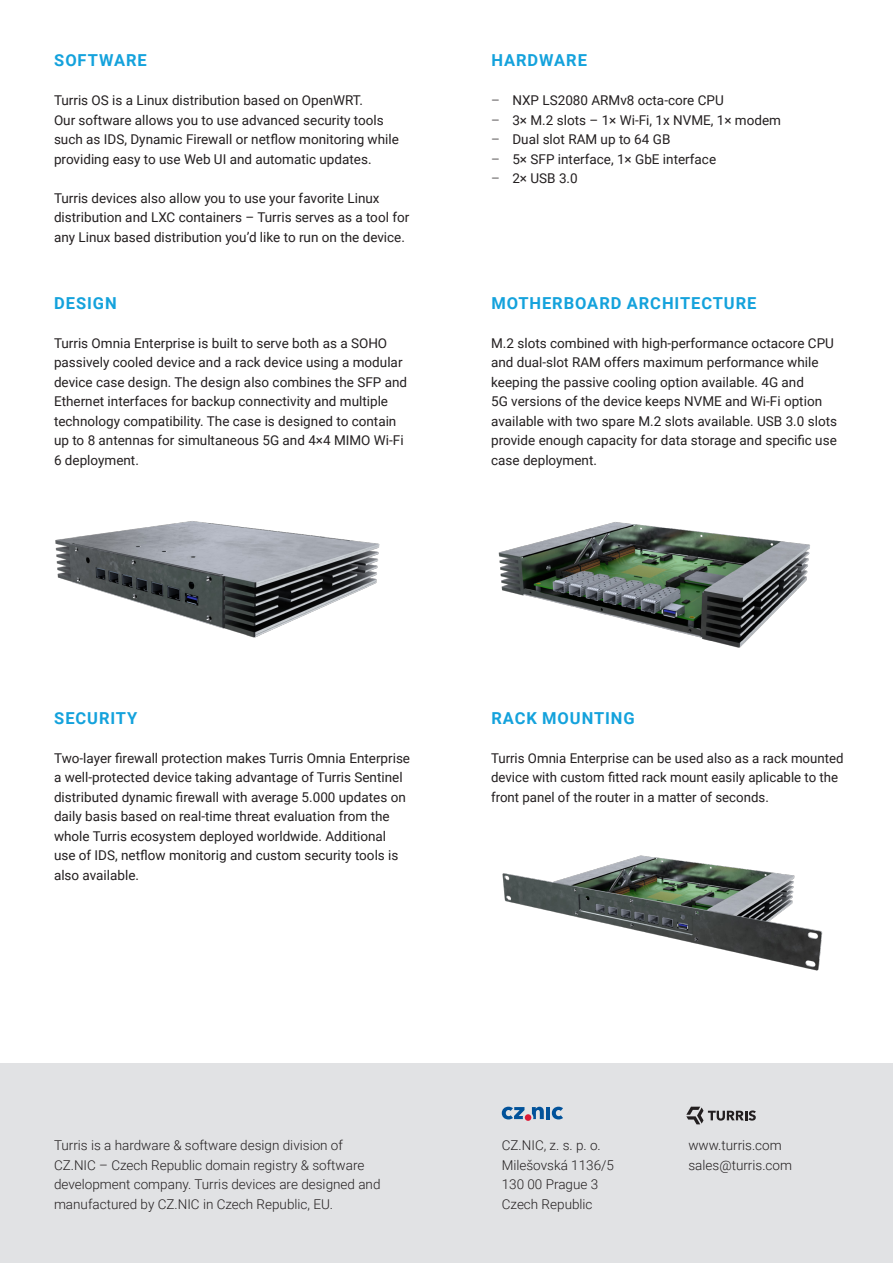
<style>
.page{position:relative;width:893px;height:1263px;background:#fff}
.page>*{position:absolute;margin:0;border:0;box-sizing:border-box;transform-origin:0 0}
.Text{font:700 16.5px "Roboto";letter-spacing:.055em;color:#14a2dc}
.Text-2{font:13.5px/19.5px "Roboto";color:#231f20}
.Text-3{font:300 13.5px/19.5px "Roboto";color:#231f20}
.s1{font-weight:300}
</style>
<div class="page">
<img style="left:502px;top:855px;width:321px;height:116px">
<div style="left:0;top:1063px;width:893px;height:200px;background:#e1e2e4"></div>
<svg style="left:686px;top:1107px;width:70px;height:17px"></svg>
<svg style="left:552px;top:1107px;width:11px;height:12px"></svg>
<hr style="left:546px;top:1107px;width:4px;height:12px;background:#01529a">
<svg style="left:532px;top:1107px;width:12px;height:12px"></svg>
<svg style="left:502px;top:1107px;width:22px;height:12px"></svg>
<div style="left:525px;top:1114px;width:6px;height:7px;background:#dc1a36;border-radius:50%"></div>
<img style="left:55px;top:521px;width:325px;height:117px">
<img style="left:498px;top:522px;width:312px;height:126px">
<p class="Text" style="left:54px;top:49px;width:94px">SOFTWARE</p>
<p class="Text-2" style="left:54px;top:90px;width:346px">Turris OS is a Linux distribution based on OpenWRT.<br>Our software allows you to use advanced security tools such as IDS, Dynamic Firewall or netflow monitoring while providing easy to use Web UI and automatic updates.</p>
<p class="Text-2" style="left:54px;top:188px;width:357px">Turris devices also allow you to use your favorite Linux distribution and LXC containers – Turris serves as a tool for any Linux based distribution you’d like to run on the device.</p>
<p class="Text" style="left:54px;top:291px;width:64px">DESIGN</p>
<p class="Text-2" style="left:54px;top:332px;width:355px">Turris Omnia Enterprise is built to serve both as a SOHO passively cooled device and a rack device using a modular device case design. The design also combines the SFP and Ethernet interfaces for backup connectivity and multiple technology compatibility. The case is designed to contain up to 8 antennas for simultaneous 5G and 4×4 MIMO Wi-Fi 6 deployment.</p>
<p class="Text" style="left:491px;top:49px;width:97px">HARDWARE</p>
<p class="Text-2" style="left:491px;top:90px;width:234px"><span class="s1">–</span> NXP LS2080 ARMv8 octa-core CPU</p>
<p class="Text-2" style="left:491px;top:110px;width:291px"><span class="s1">–</span> 3× M.2 slots – 1× Wi-Fi, 1x NVME, 1× modem</p>
<p class="Text-2" style="left:491px;top:129px;width:181px"><span class="s1">–</span> Dual slot RAM up to 64 GB</p>
<p class="Text-2" style="left:491px;top:149px;width:227px"><span class="s1">–</span> 5× SFP interface, 1× GbE interface</p>
<p class="Text-2" style="left:491px;top:168px;width:88px"><span class="s1">–</span> 2× USB 3.0</p>
<p class="Text" style="left:491px;top:291px;width:267px">MOTHERBOARD ARCHITECTURE</p>
<p class="Text-2" style="left:491px;top:332px;width:347px">M.2 slots combined with high-performance octacore CPU and dual-slot RAM offers maximum performance while keeping the passive cooling option available. 4G and<br>5G versions of the device keeps NVME and Wi-Fi option available with two spare M.2 slots available. USB 3.0 slots provide enough capacity for data storage and specific use case deployment.</p>
<p class="Text" style="left:54px;top:706px;width:85px">SECURITY</p>
<p class="Text-2" style="left:54px;top:748px;width:358px">Two-layer firewall protection makes Turris Omnia Enterprise a well-protected device taking advantage of Turris Sentinel distributed dynamic firewall with average 5.000 updates on daily basis based on real-time threat evaluation from the whole Turris ecosystem deployed worldwide. Additional use of IDS, netflow monitorig and custom security tools is also available.</p>
<p class="Text" style="left:491px;top:706px;width:145px">RACK MOUNTING</p>
<p class="Text-2" style="left:491px;top:748px;width:354px">Turris Omnia Enterprise can be used also as a rack mounted device with custom fitted rack mount easily aplicable to the front panel of the router in a matter of seconds.</p>
<p class="Text-3" style="left:54px;top:1135px;width:328px">Turris is a hardware &amp; software design division of CZ.NIC – Czech Republic domain registry &amp; software development company. Turris devices are designed and manufactured by CZ.NIC in Czech Republic, EU.</p>
<p class="Text-3" style="left:502px;top:1135px;width:114px">CZ.NIC, z. s. p. o.<br>Milešovská 1136/5<br>130 00 Prague 3</p>
<p class="Text-3" style="left:502px;top:1194px;width:92px">Czech Republic</p>
<p class="Text-3" style="left:688px;top:1135px;width:95px">www.turris.com</p>
<p class="Text-3" style="left:688px;top:1155px;width:105px">sales@turris.com</p>
</div>
